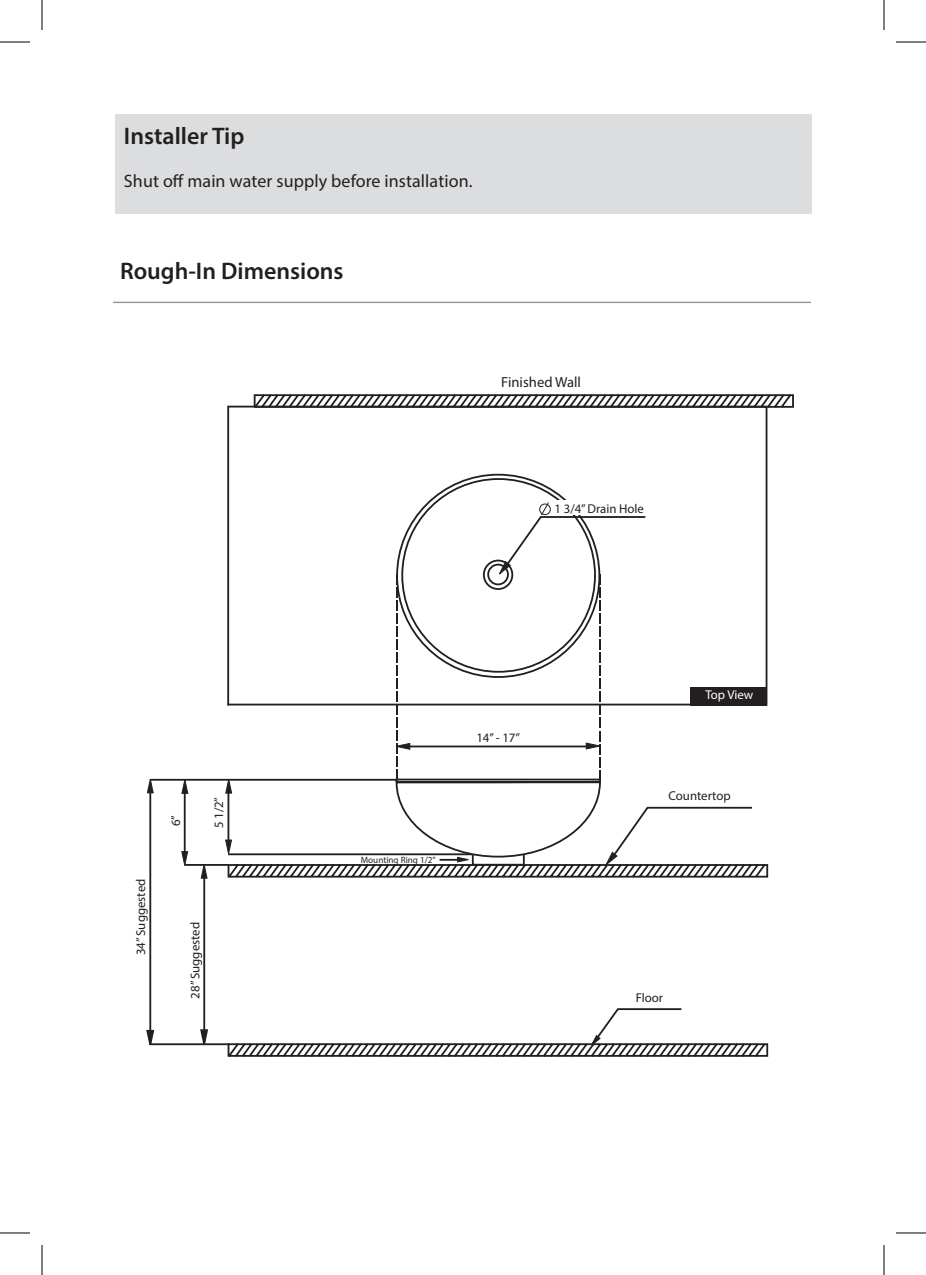
<style>
.page{position:relative;width:926px;height:1275px;background:#fff}
.page>*{position:absolute;margin:0;border:0;box-sizing:border-box;transform-origin:0 0}
.t1{font:600 24px "Myriad Pro";color:#231f20}
.t2{font:18px "Myriad Pro";letter-spacing:.005em;color:#231f20}
.t3{font:14.6px "Myriad Pro";color:#231f20}
.t4{font:12.8px "Myriad Pro";color:#231f20}
.t5{font:12.8px "Myriad Pro";color:#fff}
.t6{font:9.2px "Myriad Pro";color:#231f20}
</style>
<div class="page">
<hr style="left:113px;top:302px;width:698px;height:1px;background:#939598">
<hr style="left:150px;top:779px;width:247px;height:1px;background:#231f20">
<hr style="left:150px;top:1043px;width:79px;height:2px;background:#231f20">
<svg style="left:181px;top:780px;width:7px;height:13px"></svg>
<svg style="left:181px;top:851px;width:7px;height:15px"></svg>
<hr style="left:184px;top:786px;width:2px;height:70px;background:#231f20">
<hr style="left:185px;top:864px;width:43px;height:2px;background:#231f20">
<hr style="left:149px;top:789px;width:2px;height:255px;background:#231f20">
<svg style="left:147px;top:778px;width:7px;height:15px"></svg>
<svg style="left:146px;top:1029px;width:9px;height:17px"></svg>
<svg style="left:227px;top:1008px;width:542px;height:49px"></svg>
<hr style="left:203px;top:877px;width:2px;height:166px;background:#231f20">
<svg style="left:199px;top:1028px;width:10px;height:18px"></svg>
<svg style="left:201px;top:865px;width:7px;height:13px"></svg>
<svg style="left:225px;top:501px;width:544px;height:377px"></svg>
<svg style="left:253px;top:394px;width:541px;height:15px"></svg>
<div style="left:553px;top:500px;width:93px;height:15px;background:#fff"></div>
<div style="left:691px;top:686px;width:76px;height:19px;background:#231f20"></div>
<div style="left:115px;top:114px;width:697px;height:99px;background:#dcdddf"></div>
<hr style="left:0;top:42px;width:30px;height:1px;background:#000">
<hr style="left:896px;top:42px;width:30px;height:1px;background:#000">
<hr style="left:0;top:1232px;width:30px;height:1px;background:#000">
<hr style="left:896px;top:1232px;width:30px;height:1px;background:#000">
<hr style="left:42px;top:0;width:1px;height:30px;background:#000">
<hr style="left:42px;top:1245px;width:1px;height:30px;background:#000">
<hr style="left:884px;top:0;width:1px;height:30px;background:#000">
<hr style="left:884px;top:1245px;width:1px;height:30px;background:#000">
<h1 class="t1" style="left:124px;top:121px;width:122px">Installer Tip</h1>
<h2 class="t2" style="left:124px;top:170px;width:350px">Shut off main water supply before installation.</h2>
<h1 class="t1" style="left:120px;top:255px;width:225px">Rough-In Dimensions</h1>
<p class="t3" style="left:501px;top:373px;width:81px">Finished Wall</p>
<p class="t4" style="left:554px;top:501px;width:91px">1 3/4” Drain Hole</p>
<p class="t4" style="left:133px;top:955px;width:78px;rotate:-90deg">34” Suggested</p>
<p class="t4" style="left:168px;top:826px;width:13px;rotate:-90deg">6”</p>
<p class="t4" style="left:211px;top:828px;width:33px;rotate:-90deg">5 1/2”</p>
<p class="t4" style="left:187px;top:998px;width:78px;rotate:-90deg">28” Suggested</p>
<p class="t4" style="left:476px;top:729px;width:45px">14” - 17”</p>
<p class="t6" style="left:361px;top:854px;width:76px">Mounting Ring 1/2”</p>
<p class="t5" style="left:705px;top:687px;width:49px">Top View</p>
<p class="t4" style="left:669px;top:788px;width:64px">Countertop</p>
<p class="t4" style="left:636px;top:990px;width:29px">Floor</p>
</div>
